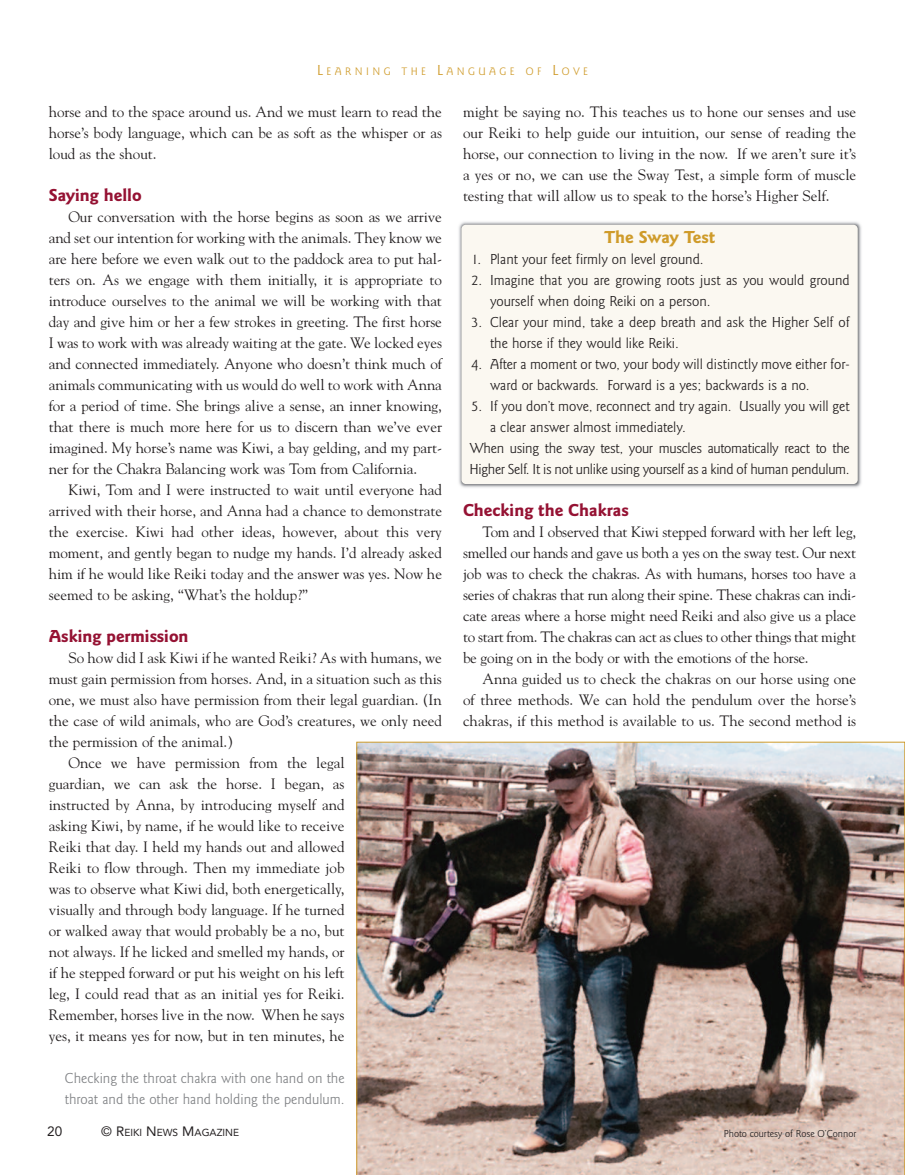
<style>
.page{position:relative;width:905px;height:1175px;background:#fff}
.page>*{position:absolute;margin:0;border:0;box-sizing:border-box;transform-origin:0 0}
.t1{font:700 18px "Goudy Sans Pro";color:#951233}
.t2{font:700 18px "Goudy Sans Pro";color:#cf9b2a}
.t3{font:15px/21px "Goudy";color:#231f20;text-align:justify}
.t4{font:15px/21px "Goudy Sans Pro";color:#231f20}
.t5{font:15px "Goudy Sans Pro";letter-spacing:-.02em;color:#231f20}
.t6{font:15px/21px "Goudy Sans Pro";color:#808285}
.t7{font:13.5px "Avenir";color:#231f20}
.t8{font:11.25px "Goudy Sans Pro";letter-spacing:.31em;color:#cf9b2a}
.t9{font:10.5px "Goudy Sans Pro";color:#231f20}
.t10{font:10.2px "Avenir";color:#231f20}
.s1{font-size:15px}
.s2{font-size:13.5px}
</style>
<div class="page">
<img style="left:459px;top:222px;width:403px;height:266px">
<div style="left:461px;top:225px;width:396px;height:259px;background:#fbf8f1;border-radius:4px"></div>
<img style="left:356px;top:742px;width:548px;height:432px">
<p class="t8" style="left:317px;top:67px;width:272px"><span class="s1">L</span>EARNING THE <span class="s1">L</span>ANGUAGE OF <span class="s1">L</span>OVE</p>
<p class="t3" style="left:463px;top:101px;width:395px">might be saying no. This teaches us to hone our senses and use our Reiki to help guide our intuition, our sense of reading the horse, our connection to living in the now. If we aren’t sure it’s a yes or no, we can use the Sway Test, a simple form of muscle testing that will allow us to speak to the horse’s Higher Self.</p>
<p class="t2" style="left:604px;top:230px;width:113px">The Sway Test</p>
<p class="t4" style="left:471px;top:250px;width:234px">1. Plant your feet firmly on level ground.</p>
<p class="t4" style="left:490px;top:271px;width:361px;text-indent:-19px">2. Imagine that you are growing roots just as you would ground yourself when doing Reiki on a person.</p>
<p class="t4" style="left:490px;top:313px;width:361px;text-indent:-19px">3. Clear your mind, take a deep breath and ask the Higher Self of the horse if they would like Reiki.</p>
<p class="t4" style="left:490px;top:355px;width:361px;text-indent:-19px">4. After a moment or two, your body will distinctly move either for&shy;ward or backwards. Forward is a yes; backwards is a no.</p>
<p class="t4" style="left:471px;top:397px;width:380px">5. If you don’t move, reconnect and try again. Usually you will get</p>
<p class="t4" style="left:490px;top:418px;width:197px">a clear answer almost immediately.</p>
<p class="t5" style="left:469px;top:442px;width:382px">When using the sway test, your muscles automatically react to the</p>
<p class="t5" style="left:469px;top:463px;width:382px">Higher Self. It is not unlike using yourself as a kind of human pendulum.</p>
<p class="t1" style="left:463px;top:503px;width:167px">Checking the Chakras</p>
<p class="t3" style="left:463px;top:521px;width:395px;text-indent:20px">Tom and I observed that Kiwi stepped forward with her left leg, smelled our hands and gave us both a yes on the sway test. Our next job was to check the chakras. As with humans, horses too have a series of chakras that run along their spine. These chakras can indi&shy;cate areas where a horse might need Reiki and also give us a place to start from. The chakras can act as clues to other things that might be going on in the body or with the emotions of the horse.</p>
<p class="t3" style="left:463px;top:668px;width:395px;text-indent:20px">Anna guided us to check the chakras on our horse using one of three methods. We can hold the pendulum over the horse’s chakras, if this method is available to us. The second method is</p>
<p class="t3" style="left:49px;top:101px;width:395px">horse and to the space around us. And we must learn to read the horse’s body language, which can be as soft as the whisper or as loud as the shout.</p>
<p class="t1" style="left:49px;top:188px;width:94px">Saying hello</p>
<p class="t3" style="left:49px;top:206px;width:395px;text-indent:20px">Our conversation with the horse begins as soon as we arrive and set our intention for working with the animals. They know we are here before we even walk out to the paddock area to put hal&shy;ters on. As we engage with them initially, it is appropriate to introduce ourselves to the animal we will be working with that day and give him or her a few strokes in greeting. The first horse I was to work with was already waiting at the gate. We locked eyes and connected immediately. Anyone who doesn’t think much of animals communicating with us would do well to work with Anna for a period of time. She brings alive a sense, an inner knowing, that there is much more here for us to discern than we’ve ever imagined. My horse’s name was Kiwi, a bay gelding, and my part&shy;ner for the Chakra Balancing work was Tom from California.</p>
<p class="t3" style="left:49px;top:479px;width:395px;text-indent:20px">Kiwi, Tom and I were instructed to wait until everyone had arrived with their horse, and Anna had a chance to demonstrate the exercise. Kiwi had other ideas, however, about this very moment, and gently began to nudge my hands. I’d already asked him if he would like Reiki today and the answer was yes. Now he seemed to be asking, “What’s the holdup?”</p>
<p class="t1" style="left:49px;top:629px;width:141px">Asking permission</p>
<p class="t3" style="left:68px;top:647px;width:375px">So how did I ask Kiwi if he wanted Reiki? As with humans, we</p>
<p class="t3" style="left:49px;top:668px;width:395px">must gain permission from horses. And, in a situation such as this</p>
<p class="t3" style="left:49px;top:689px;width:395px">one, we must also have permission from their legal guardian. (In</p>
<p class="t3" style="left:49px;top:710px;width:394px">the case of wild animals, who are God’s creatures, we only need</p>
<p class="t3" style="left:49px;top:731px;width:186px">the permission of the animal.)</p>
<p class="t3" style="left:68px;top:752px;width:278px">Once we have permission from the legal</p>
<p class="t3" style="left:49px;top:773px;width:297px">guardian, we can ask the horse. I began, as</p>
<p class="t3" style="left:49px;top:794px;width:297px">instructed by Anna, by introducing myself and</p>
<p class="t3" style="left:49px;top:815px;width:297px">asking Kiwi, by name, if he would like to receive</p>
<p class="t3" style="left:49px;top:836px;width:297px">Reiki that day. I held my hands out and allowed</p>
<p class="t3" style="left:49px;top:857px;width:297px">Reiki to flow through. Then my immediate job</p>
<p class="t3" style="left:49px;top:878px;width:297px">was to observe what Kiwi did, both energetically,</p>
<p class="t3" style="left:49px;top:899px;width:297px">visually and through body language. If he turned</p>
<p class="t3" style="left:49px;top:920px;width:297px">or walked away that would probably be a no, but</p>
<p class="t3" style="left:49px;top:941px;width:297px">not always. If he licked and smelled my hands, or</p>
<p class="t3" style="left:49px;top:962px;width:297px">if he stepped forward or put his weight on his left</p>
<p class="t3" style="left:49px;top:983px;width:297px">leg, I could read that as an initial yes for Reiki.</p>
<p class="t3" style="left:49px;top:1004px;width:297px">Remember, horses live in the now. When he says</p>
<p class="t3" style="left:49px;top:1025px;width:297px">yes, it means yes for now, but in ten minutes, he</p>
<p class="t6" style="left:65px;top:1069px;width:281px">Checking the throat chakra with one hand on the throat and the other hand holding the pendulum.</p>
<p class="t7" style="left:47px;top:1125px;width:17px">20</p>
<p class="t10" style="left:101px;top:1128px;width:139px"><span class="s2">© R</span>EIKI <span class="s2">N</span>EWS <span class="s2">M</span>AGAZINE</p>
<p class="t9" style="left:724px;top:1130px;width:134px">Photo courtesy of Rose O’Connor</p>
</div>
